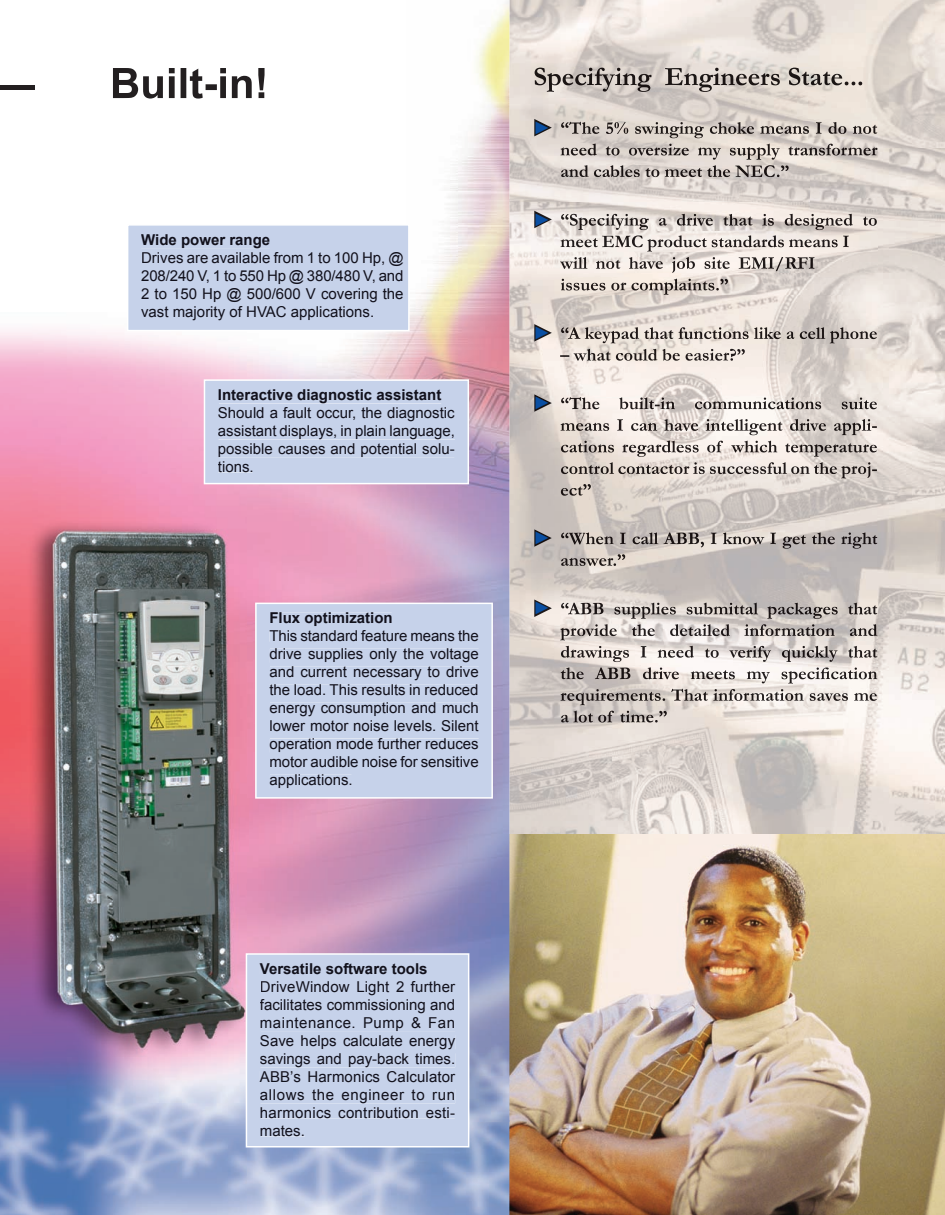
<style>
.page{position:relative;width:945px;height:1215px;background:#fff}
.page>*{position:absolute;margin:0;border:0;box-sizing:border-box;transform-origin:0 0}
.t1{font:18px "Arial";color:#0a4fa2}
.t2{font:15px/18px "Arial";color:#12111c;text-align:justify}
.t3{font:700 15px "Arial";color:#12111c}
</style>
<div class="page">
<img style="left:509px;top:0;width:436px;height:835px">
<img style="left:509px;top:835px;width:436px;height:380px">
<img style="left:0;top:329px;width:248px;height:886px">
<img style="left:248px;top:1121px;width:261px;height:94px">
<img style="left:458px;top:0;width:51px;height:1121px">
<img style="left:247px;top:311px;width:211px;height:68px">
<div style="left:207px;top:382px;width:259px;height:99px;background:#c6d2ea"></div>
<div style="left:219px;top:390px;width:222px;height:13px;background:#c6d2ea"></div>
<div style="left:219px;top:407px;width:236px;height:14px;background:#c6d2ea"></div>
<div style="left:219px;top:426px;width:236px;height:13px;background:#c6d2ea"></div>
<div style="left:219px;top:444px;width:235px;height:13px;background:#c6d2ea"></div>
<div style="left:218px;top:462px;width:35px;height:10px;background:#c6d2ea"></div>
<div style="left:204px;top:379px;width:265px;height:105px;border:2px solid #fff"></div>
<div style="left:258px;top:606px;width:232px;height:190px;background:#c6d2ea"></div>
<div style="left:270px;top:613px;width:122px;height:13px;background:#c6d2ea"></div>
<div style="left:270px;top:631px;width:209px;height:11px;background:#c6d2ea"></div>
<div style="left:270px;top:649px;width:209px;height:14px;background:#c6d2ea"></div>
<div style="left:270px;top:667px;width:209px;height:14px;background:#c6d2ea"></div>
<div style="left:270px;top:685px;width:209px;height:11px;background:#c6d2ea"></div>
<div style="left:270px;top:703px;width:209px;height:14px;background:#c6d2ea"></div>
<div style="left:270px;top:721px;width:209px;height:11px;background:#c6d2ea"></div>
<div style="left:270px;top:739px;width:209px;height:13px;background:#c6d2ea"></div>
<div style="left:270px;top:757px;width:209px;height:11px;background:#c6d2ea"></div>
<div style="left:270px;top:775px;width:81px;height:13px;background:#c6d2ea"></div>
<div style="left:255px;top:603px;width:238px;height:196px;border:2px solid #fff"></div>
<div style="left:249px;top:956px;width:217px;height:189px;background:#c6d2ea"></div>
<div style="left:260px;top:963px;width:167px;height:11px;background:#c6d2ea"></div>
<div style="left:261px;top:981px;width:194px;height:14px;background:#c6d2ea"></div>
<div style="left:260px;top:999px;width:195px;height:14px;background:#c6d2ea"></div>
<div style="left:261px;top:1017px;width:194px;height:14px;background:#c6d2ea"></div>
<div style="left:261px;top:1035px;width:194px;height:14px;background:#c6d2ea"></div>
<div style="left:260px;top:1053px;width:195px;height:14px;background:#c6d2ea"></div>
<div style="left:260px;top:1071px;width:195px;height:11px;background:#c6d2ea"></div>
<div style="left:260px;top:1089px;width:195px;height:14px;background:#c6d2ea"></div>
<div style="left:261px;top:1107px;width:194px;height:11px;background:#c6d2ea"></div>
<div style="left:261px;top:1126px;width:44px;height:10px;background:#c6d2ea"></div>
<div style="left:246px;top:953px;width:223px;height:195px;border:2px solid #fff"></div>
<img style="left:535px;top:68px;width:327px;height:24px">
<img style="left:534px;top:119px;width:18px;height:17px">
<img style="left:561px;top:122px;width:317px;height:16px">
<img style="left:561px;top:144px;width:317px;height:16px">
<img style="left:561px;top:165px;width:228px;height:12px">
<img style="left:534px;top:211px;width:18px;height:17px">
<img style="left:561px;top:214px;width:317px;height:16px">
<img style="left:561px;top:235px;width:317px;height:17px">
<img style="left:561px;top:257px;width:317px;height:16px">
<img style="left:561px;top:278px;width:289px;height:17px">
<img style="left:534px;top:324px;width:18px;height:18px">
<img style="left:561px;top:327px;width:317px;height:16px">
<img style="left:560px;top:349px;width:185px;height:12px">
<img style="left:534px;top:394px;width:18px;height:18px">
<img style="left:561px;top:397px;width:317px;height:12px">
<img style="left:561px;top:419px;width:316px;height:16px">
<img style="left:561px;top:441px;width:317px;height:16px">
<img style="left:561px;top:462px;width:316px;height:16px">
<img style="left:561px;top:484px;width:30px;height:12px">
<img style="left:534px;top:529px;width:18px;height:18px">
<img style="left:561px;top:533px;width:317px;height:16px">
<img style="left:561px;top:554px;width:64px;height:12px">
<img style="left:534px;top:599px;width:18px;height:18px">
<img style="left:561px;top:603px;width:317px;height:16px">
<img style="left:560px;top:624px;width:318px;height:16px">
<img style="left:561px;top:646px;width:317px;height:16px">
<img style="left:561px;top:667px;width:317px;height:17px">
<img style="left:561px;top:689px;width:317px;height:16px">
<img style="left:561px;top:711px;width:106px;height:11px">
<img style="left:113px;top:68px;width:151px;height:31px">
<img style="left:0;top:85px;width:35px;height:5px">
<div style="left:130px;top:227px;width:277px;height:101px;background:#c6d2ea"></div>
<div style="left:141px;top:234px;width:129px;height:14px;background:#c6d2ea"></div>
<div style="left:142px;top:252px;width:262px;height:14px;background:#c6d2ea"></div>
<div style="left:142px;top:270px;width:262px;height:14px;background:#c6d2ea"></div>
<div style="left:142px;top:288px;width:262px;height:14px;background:#c6d2ea"></div>
<div style="left:141px;top:306px;width:232px;height:14px;background:#c6d2ea"></div>
<div style="left:127px;top:224px;width:283px;height:107px;border:2px solid #fff"></div>
<p class="t3" style="left:141px;top:229px;width:131px">Wide power range</p>
<p class="t2" style="left:141px;top:249px;width:264px">Drives are available from 1 to 100 Hp, @ 208/240 V, 1 to 550 Hp @ 380/480 V, and 2 to 150 Hp @ 500/600 V covering the vast ma jor i ty of HVAC applications.</p>
<p class="t3" style="left:218px;top:385px;width:225px">Interactive diagnostic assistant</p>
<p class="t2" style="left:218px;top:404px;width:238px">Should a fault occur, the diagnostic assistant displays, in plain language, possible causes and potential solu&shy;tions.</p>
<p class="t3" style="left:269px;top:608px;width:125px">Flux optimization</p>
<p class="t2" style="left:269px;top:627px;width:211px">This standard feature means the drive supplies only the voltage and current necessary to drive the load. This results in reduced energy consumption and much lower motor noise levels. Silent operation mode further reduces motor audible noise for sensitive applications.</p>
<p class="t1" style="left:533px;top:115px;width:19px">►</p>
<p class="t1" style="left:533px;top:207px;width:19px">►</p>
<p class="t1" style="left:533px;top:320px;width:19px">►</p>
<p class="t1" style="left:533px;top:390px;width:19px">►</p>
<p class="t1" style="left:533px;top:525px;width:19px">►</p>
<p class="t1" style="left:533px;top:596px;width:19px">►</p>
<p class="t3" style="left:260px;top:958px;width:169px">Versatile software tools</p>
<p class="t2" style="left:260px;top:978px;width:197px">DriveWindow Light 2 further facilitates commissioning and maintenance. Pump &amp; Fan Save helps calculate energy sav ings and pay-back times.<br>ABB’s Harmonics Calculator allows the engineer to run harmonics contribution esti&shy;mates.</p>
</div>
